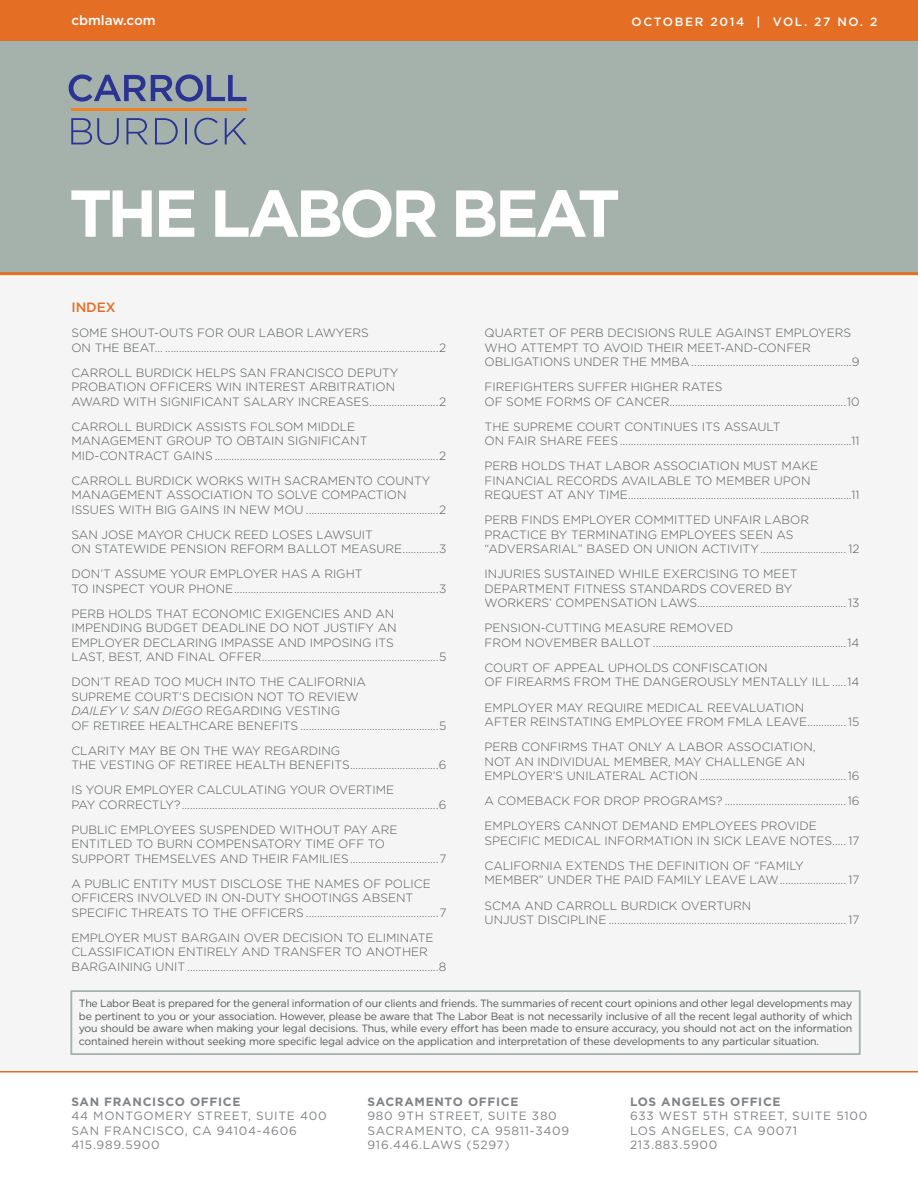
<style>
.page{position:relative;width:918px;height:1188px;background:#fff}
.page>*{position:absolute;margin:0;border:0;box-sizing:border-box;transform-origin:0 0}
.t1{font:500 13.5px "Gotham";color:#fff}
.t2{font:500 13.5px "Gotham";color:#e56e25}
.t3{font:300 12px/14.4px "Gotham";color:#57585a}
.Office_Address{font:12px/14.4px "Gotham";letter-spacing:.06em;color:#808285}
.Office_Name{font:700 12px "Gotham";letter-spacing:.06em;color:#808285}
.t4{font:500 12px "Gotham";letter-spacing:.14em;color:#fff}
.Body{font:10.5px/12.6px "Gotham";letter-spacing:-.02em;color:#57585a;text-align:justify}
.s1{font-style:italic}
</style>
<div class="page">
<div style="left:0;top:0;width:918px;height:41px;background:#e56e25"></div>
<div style="left:0;top:274px;width:918px;height:798px;background:#f4f5f4"></div>
<div style="left:0;top:41px;width:918px;height:233px;background:#a5b2ab"></div>
<hr style="left:0;top:1071px;width:918px;height:1px;background:#e56e25">
<svg style="left:71px;top:190px;width:81px;height:47px"></svg>
<svg style="left:159px;top:190px;width:35px;height:47px"></svg>
<svg style="left:215px;top:190px;width:221px;height:48px"></svg>
<svg style="left:456px;top:190px;width:162px;height:47px"></svg>
<hr style="left:0;top:272px;width:918px;height:3px;background:#e56e25">
<div style="left:71px;top:990px;width:789px;height:65px;border:2px solid #a5b2ab"></div>
<hr style="left:71px;top:108px;width:175px;height:3px;background:#f58023">
<svg style="left:69px;top:74px;width:177px;height:28px"></svg>
<svg style="left:71px;top:118px;width:176px;height:27px"></svg>
<p class="t1" style="left:71px;top:12px;width:86px">cbmlaw.com</p>
<p class="t4" style="left:631px;top:14px;width:248px">OCTOBER 2014 | VOL. 27 NO. 2</p>
<p class="t2" style="left:71px;top:299px;width:46px">INDEX</p>
<p class="t3" style="left:71px;top:326px;width:377px">SOME SHOUT-OUTS FOR OUR LABOR LAWYERS<br>ON THE BEAT… ...................................................................................................2</p>
<p class="t3" style="left:71px;top:365px;width:377px">CARROLL BURDICK HELPS SAN FRANCISCO DEPUTY<br>PROBATION OFFICERS WIN INTEREST ARBITRATION<br>AWARD WITH SIGNIFICANT SALARY INCREASES.........................2</p>
<p class="t3" style="left:71px;top:419px;width:377px">CARROLL BURDICK ASSISTS FOLSOM MIDDLE<br>MANAGEMENT GROUP TO OBTAIN SIGNIFICANT<br>MID-CONTRACT GAINS .................................................................................2</p>
<p class="t3" style="left:71px;top:473px;width:377px">CARROLL BURDICK WORKS WITH SACRAMENTO COUNTY<br>MANAGEMENT ASSOCIATION TO SOLVE COMPACTION<br>ISSUES WITH BIG GAINS IN NEW MOU ................................................2</p>
<p class="t3" style="left:71px;top:527px;width:377px">SAN JOSE MAYOR CHUCK REED LOSES LAWSUIT<br>ON STATEWIDE PENSION REFORM BALLOT MEASURE.............3</p>
<p class="t3" style="left:71px;top:567px;width:377px">DON’T ASSUME YOUR EMPLOYER HAS A RIGHT<br>TO INSPECT YOUR PHONE..........................................................................3</p>
<p class="t3" style="left:71px;top:606px;width:377px">PERB HOLDS THAT ECONOMIC EXIGENCIES AND AN IMPENDING BUDGET DEADLINE DO NOT JUSTIFY AN EMPLOYER DECLARING IMPASSE AND IMPOSING ITS<br>LAST, BEST, AND FINAL OFFER................................................................5</p>
<p class="t3" style="left:71px;top:675px;width:377px">DON’T READ TOO MUCH INTO THE CALIFORNIA<br>SUPREME COURT’S DECISION NOT TO REVIEW<br><span class="s1">DAILEY V. SAN DIEGO</span> REGARDING VESTING<br>OF RETIREE HEALTHCARE BENEFITS ..................................................5</p>
<p class="t3" style="left:71px;top:743px;width:376px">CLARITY MAY BE ON THE WAY REGARDING<br>THE VESTING OF RETIREE HEALTH BENEFITS................................6</p>
<p class="t3" style="left:71px;top:783px;width:376px">IS YOUR EMPLOYER CALCULATING YOUR OVERTIME<br>PAY CORRECTLY?.............................................................................................6</p>
<p class="t3" style="left:71px;top:822px;width:377px">PUBLIC EMPLOYEES SUSPENDED WITHOUT PAY ARE<br>ENTITLED TO BURN COMPENSATORY TIME OFF TO<br>SUPPORT THEMSELVES AND THEIR FAMILIES................................7</p>
<p class="t3" style="left:71px;top:876px;width:377px">A PUBLIC ENTITY MUST DISCLOSE THE NAMES OF POLICE<br>OFFICERS INVOLVED IN ON-DUTY SHOOTINGS ABSENT<br>SPECIFIC THREATS TO THE OFFICERS ................................................7</p>
<p class="t3" style="left:71px;top:930px;width:377px">EMPLOYER MUST BARGAIN OVER DECISION TO ELIMINATE<br>CLASSIFICATION ENTIRELY AND TRANSFER TO ANOTHER<br>BARGAINING UNIT ...........................................................................................8</p>
<p class="t3" style="left:485px;top:326px;width:376px">QUARTET OF PERB DECISIONS RULE AGAINST EMPLOYERS<br>WHO ATTEMPT TO AVOID THEIR MEET-AND-CONFER<br>OBLIGATIONS UNDER THE MMBA..........................................................9</p>
<p class="t3" style="left:485px;top:380px;width:377px">FIREFIGHTERS SUFFER HIGHER RATES<br>OF SOME FORMS OF CANCER................................................................10</p>
<p class="t3" style="left:485px;top:419px;width:377px">THE SUPREME COURT CONTINUES ITS ASSAULT<br>ON FAIR SHARE FEES....................................................................................11</p>
<p class="t3" style="left:485px;top:459px;width:377px">PERB HOLDS THAT LABOR ASSOCIATION MUST MAKE<br>FINANCIAL RECORDS AVAILABLE TO MEMBER UPON<br>REQUEST AT ANY TIME.................................................................................11</p>
<p class="t3" style="left:485px;top:513px;width:377px">PERB FINDS EMPLOYER COMMITTED UNFAIR LABOR<br>PRACTICE BY TERMINATING EMPLOYEES SEEN AS “ADVERSARIAL” BASED ON UNION ACTIVITY............................... 12</p>
<p class="t3" style="left:485px;top:567px;width:377px">INJURIES SUSTAINED WHILE EXERCISING TO MEET<br>DEPARTMENT FITNESS STANDARDS COVERED BY<br>WORKERS’ COMPENSATION LAWS...................................................... 13</p>
<p class="t3" style="left:485px;top:621px;width:377px">PENSION-CUTTING MEASURE REMOVED<br>FROM NOVEMBER BALLOT ......................................................................14</p>
<p class="t3" style="left:485px;top:660px;width:377px">COURT OF APPEAL UPHOLDS CONFISCATION<br>OF FIREARMS FROM THE DANGEROUSLY MENTALLY ILL .....14</p>
<p class="t3" style="left:485px;top:700px;width:377px">EMPLOYER MAY REQUIRE MEDICAL REEVALUATION<br>AFTER REINSTATING EMPLOYEE FROM FMLA LEAVE.............. 15</p>
<p class="t3" style="left:485px;top:740px;width:377px">PERB CONFIRMS THAT ONLY A LABOR ASSOCIATION,<br>NOT AN INDIVIDUAL MEMBER, MAY CHALLENGE AN<br>EMPLOYER’S UNILATERAL ACTION.....................................................16</p>
<p class="t3" style="left:485px;top:794px;width:377px">A COMEBACK FOR DROP PROGRAMS? ............................................16</p>
<p class="t3" style="left:485px;top:819px;width:377px">EMPLOYERS CANNOT DEMAND EMPLOYEES PROVIDE<br>SPECIFIC MEDICAL INFORMATION IN SICK LEAVE NOTES..... 17</p>
<p class="t3" style="left:485px;top:858px;width:377px">CALIFORNIA EXTENDS THE DEFINITION OF “FAMILY<br>MEMBER” UNDER THE PAID FAMILY LEAVE LAW........................ 17</p>
<p class="t3" style="left:485px;top:898px;width:377px">SCMA AND CARROLL BURDICK OVERTURN<br>UNJUST DISCIPLINE ...................................................................................... 17</p>
<p class="Body" style="left:79px;top:997px;width:775px">The Labor Beat is prepared for the general information of our clients and friends. The summaries of recent court opinions and other legal developments may be pertinent to you or your association. However, please be aware that The Labor Beat is not necessarily inclusive of all the recent legal authority of which you should be aware when making your legal decisions. Thus, while every effort has been made to ensure accuracy, you should not act on the information contained herein without seeking more specific legal advice on the application and interpretation of these developments to any particular situation.</p>
<p class="Office_Name" style="left:71px;top:1095px;width:171px">SAN FRANCISCO OFFICE</p>
<p class="Office_Address" style="left:71px;top:1109px;width:257px">44 MONTGOMERY STREET, SUITE 400<br>SAN FRANCISCO, CA 94104-4606<br>415.989.5900</p>
<p class="Office_Name" style="left:368px;top:1095px;width:152px">SACRAMENTO OFFICE</p>
<p class="Office_Address" style="left:368px;top:1109px;width:203px">980 9TH STREET, SUITE 380<br>SACRAMENTO, CA 95811-3409<br>916.446.LAWS (5297)</p>
<p class="Office_Name" style="left:630px;top:1095px;width:152px">LOS ANGELES OFFICE</p>
<p class="Office_Address" style="left:630px;top:1109px;width:239px">633 WEST 5TH STREET, SUITE 5100<br>LOS ANGELES, CA 90071<br>213.883.5900</p>
</div>
